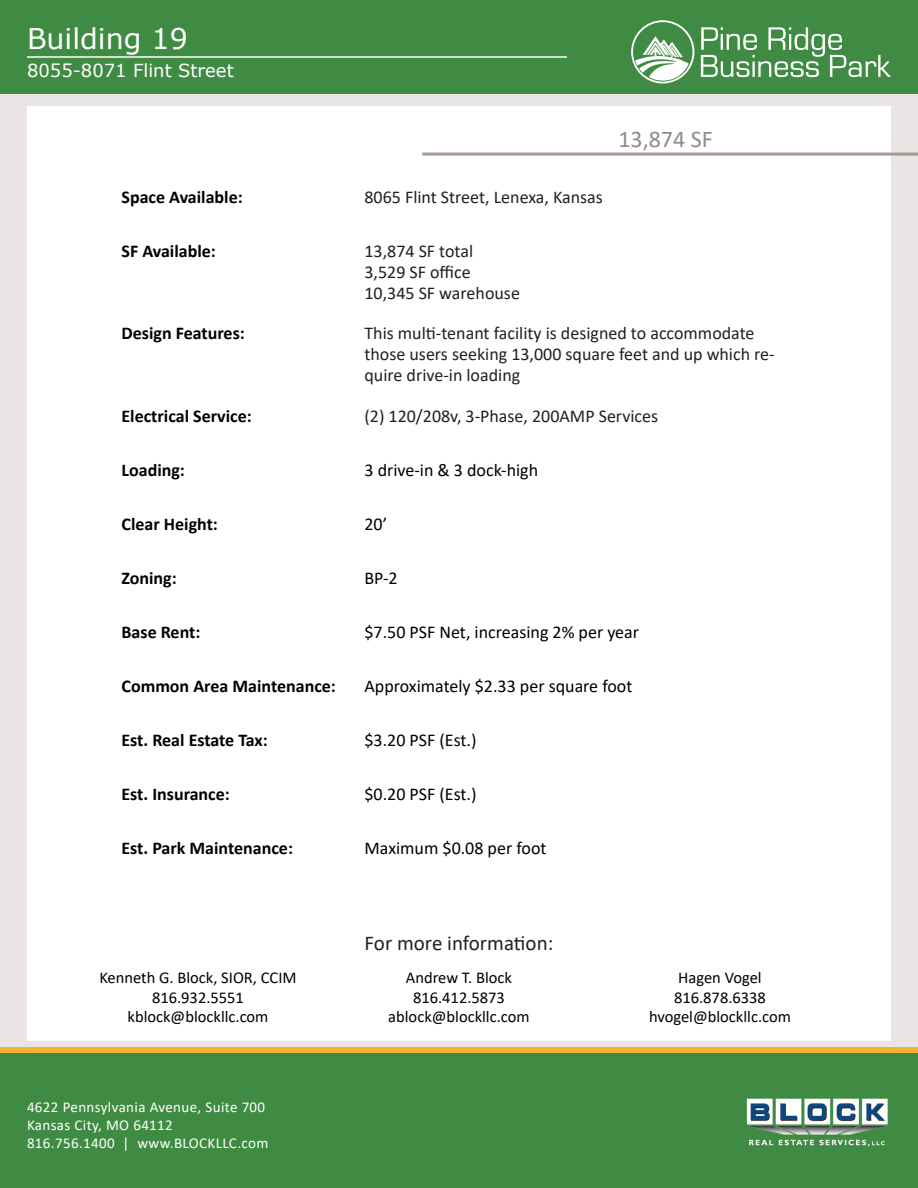
<style>
.page{position:relative;width:918px;height:1188px;background:#fff}
.page>*{position:absolute;margin:0;border:0;box-sizing:border-box;transform-origin:0 0}
.t1{font:28.5px "Verdana";color:#fff}
.t2{font:24px "Calibri";color:#8c8c8f}
.t3{font:21px "Calibri";color:#231f20}
.t4{font:18px/21px "Calibri";color:#231f20}
.t5{font:700 18px "Calibri";color:#000}
.BRES_Body_Copy{font:18px "Calibri";color:#000}
.t6{font:18px "Verdana";color:#fff}
.BRES_-_Broker_Contact_Information{font:16.5px/19.5px "Calibri";color:#000;text-align:center}
.t7{font:15px/18px "Calibri";letter-spacing:.025em;color:#fff}
</style>
<div class="page">
<div style="left:0;top:93px;width:918px;height:978px;background:#e9e5e5"></div>
<div style="left:0;top:1053px;width:918px;height:135px;background:#408b43"></div>
<div style="left:0;top:1047px;width:918px;height:6px;background:#f5b32d"></div>
<div style="left:0;top:0;width:918px;height:94px;background:#408b43"></div>
<hr style="left:27px;top:56px;width:540px;height:2px;background:#fff">
<div style="left:27px;top:107px;width:864px;height:934px;background:#fff"></div>
<hr style="left:422px;top:153px;width:496px;height:3px;background:#a79797">
<svg style="left:631px;top:20px;width:63px;height:64px"></svg>
<svg style="left:701px;top:27px;width:190px;height:50px"></svg>
<img style="left:746px;top:1098px;width:142px;height:49px">
<h1 class="t1" style="left:27px;top:19px;width:162px">Building 19</h1>
<p class="t6" style="left:27px;top:58px;width:208px">8055-8071 Flint Street</p>
<p class="t2" style="left:618px;top:122px;width:96px">13,874 SF</p>
<p class="t5" style="left:122px;top:184px;width:123px">Space Available:</p>
<p class="t4" style="left:364px;top:186px;width:240px">8065 Flint Street, Lenexa, Kansas</p>
<p class="t5" style="left:122px;top:238px;width:96px">SF Available:</p>
<p class="t4" style="left:364px;top:240px;width:110px">13,874 SF total</p>
<p class="t4" style="left:364px;top:261px;width:108px">3,529 SF office</p>
<p class="t4" style="left:364px;top:282px;width:157px">10,345 SF warehouse</p>
<p class="t5" style="left:122px;top:320px;width:125px">Design Features:</p>
<p class="t4" style="left:364px;top:322px;width:412px">This multi-tenant facility is designed to accommodate those users seeking 13,000 square feet and up which re&shy;quire drive-in loading</p>
<p class="t5" style="left:122px;top:403px;width:132px">Electrical Service:</p>
<p class="t4" style="left:364px;top:405px;width:295px">(2) 120/208v, 3-Phase, 200AMP Services</p>
<p class="t5" style="left:122px;top:457px;width:65px">Loading:</p>
<p class="BRES_Body_Copy" style="left:364px;top:457px;width:175px">3 drive-in &amp; 3 dock-high</p>
<p class="t5" style="left:122px;top:511px;width:98px">Clear Height:</p>
<p class="BRES_Body_Copy" style="left:364px;top:511px;width:24px">20’</p>
<p class="t5" style="left:122px;top:565px;width:57px">Zoning:</p>
<p class="BRES_Body_Copy" style="left:364px;top:565px;width:35px">BP-2</p>
<p class="t5" style="left:122px;top:619px;width:80px">Base Rent:</p>
<p class="BRES_Body_Copy" style="left:364px;top:619px;width:276px">$7.50 PSF Net, increasing 2% per year</p>
<p class="t5" style="left:122px;top:673px;width:216px">Common Area Maintenance:</p>
<p class="BRES_Body_Copy" style="left:364px;top:673px;width:269px">Approximately $2.33 per square foot</p>
<p class="t5" style="left:122px;top:727px;width:148px">Est. Real Estate Tax:</p>
<p class="BRES_Body_Copy" style="left:364px;top:727px;width:114px">$3.20 PSF (Est.)</p>
<p class="t5" style="left:122px;top:781px;width:110px">Est. Insurance:</p>
<p class="BRES_Body_Copy" style="left:364px;top:781px;width:114px">$0.20 PSF (Est.)</p>
<p class="t5" style="left:122px;top:835px;width:173px">Est. Park Maintenance:</p>
<p class="BRES_Body_Copy" style="left:364px;top:835px;width:184px">Maximum $0.08 per foot</p>
<p class="BRES_-_Broker_Contact_Information" style="left:99px;top:968px;width:199px">Kenneth G. Block, SIOR, CCIM</p>
<p class="BRES_-_Broker_Contact_Information" style="left:152px;top:987px;width:93px">816.932.5551</p>
<p class="BRES_-_Broker_Contact_Information" style="left:128px;top:1007px;width:142px">kblock@blockllc.com</p>
<p class="t7" style="left:27px;top:1097px;width:243px">4622 Pennsylvania Avenue, Suite 700<br>Kansas City, MO 64112<br>816.756.1400 | www.BLOCKLLC.com</p>
<p class="t3" style="left:365px;top:929px;width:190px">For more information:</p>
<p class="BRES_-_Broker_Contact_Information" style="left:388px;top:968px;width:143px">Andrew T. Block<br>816.412.5873 ablock@blockllc.com</p>
<p class="BRES_-_Broker_Contact_Information" style="left:649px;top:968px;width:143px">Hagen Vogel<br>816.878.6338 hvogel@blockllc.com</p>
</div>
